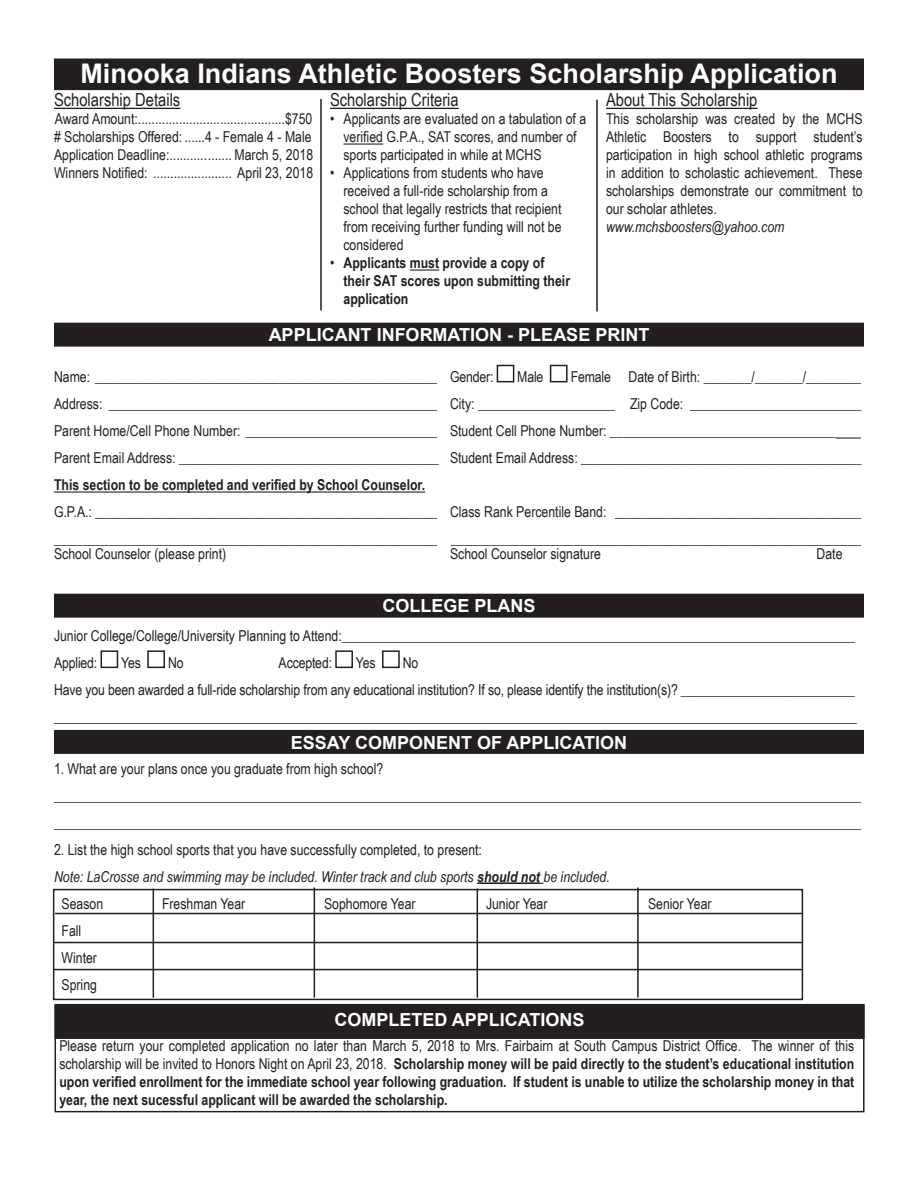
<style>
.page{position:relative;width:918px;height:1188px;background:#fff}
.page>*{position:absolute;margin:0;border:0;box-sizing:border-box;transform-origin:0 0}
.t1{font:700 27px "Arial";color:#fff}
.t2{font:700 18px "Arial";color:#fff}
.t3{font:18px "Arial Narrow";color:#231f20}
.t4{font:15px/18px "Arial Narrow";color:#231f20}
.t5{font:700 15px/18px "Arial Narrow";color:#231f20}
.t6{font:italic 15px "Arial Narrow";color:#231f20}
.s1{font-weight:400}
.s2{font-weight:700}
</style>
<div class="page">
<div style="left:55px;top:594px;width:808px;height:23px;background:#231f20"></div>
<div style="left:54px;top:594px;width:810px;height:24px;border:2px solid #231f20"></div>
<div style="left:55px;top:323px;width:808px;height:23px;background:#231f20"></div>
<div style="left:54px;top:323px;width:810px;height:24px;border:2px solid #231f20"></div>
<div style="left:55px;top:59px;width:808px;height:30px;background:#231f20"></div>
<div style="left:54px;top:58px;width:810px;height:32px;border:2px solid #231f20"></div>
<hr style="left:836px;top:437px;width:25px;height:2px;background:#231f20">
<hr style="left:54px;top:491px;width:371px;height:2px;background:#231f20">
<div style="left:497px;top:365px;width:17px;height:17px;border:2px solid #231f20"></div>
<div style="left:550px;top:365px;width:18px;height:17px;border:2px solid #231f20"></div>
<hr style="left:54px;top:108px;width:126px;height:1px;background:#231f20">
<hr style="left:606px;top:108px;width:152px;height:1px;background:#231f20">
<hr style="left:330px;top:108px;width:129px;height:1px;background:#231f20">
<hr style="left:344px;top:144px;width:39px;height:1px;background:#231f20">
<svg style="left:410px;top:270px;width:29px;height:1px"></svg>
<hr style="left:320px;top:99px;width:2px;height:211px;background:#231f20">
<hr style="left:596px;top:100px;width:2px;height:211px;background:#231f20">
<div style="left:55px;top:731px;width:808px;height:22px;background:#231f20"></div>
<div style="left:54px;top:730px;width:810px;height:24px;border:2px solid #231f20"></div>
<hr style="left:477px;top:882px;width:63px;height:2px;background:#231f20">
<div style="left:101px;top:650px;width:17px;height:18px;border:2px solid #231f20"></div>
<div style="left:147px;top:650px;width:18px;height:18px;border:2px solid #231f20"></div>
<div style="left:335px;top:650px;width:18px;height:18px;border:2px solid #231f20"></div>
<div style="left:382px;top:650px;width:18px;height:18px;border:2px solid #231f20"></div>
<div style="left:53px;top:889px;width:750px;height:111px;border:2px solid #231f20"></div>
<hr style="left:55px;top:913px;width:748px;height:1px;background:#231f20">
<hr style="left:54px;top:942px;width:749px;height:1px;background:#231f20">
<hr style="left:54px;top:969px;width:749px;height:1px;background:#231f20">
<hr style="left:153px;top:889px;width:1px;height:109px;background:#231f20">
<hr style="left:314px;top:888px;width:1px;height:110px;background:#231f20">
<hr style="left:477px;top:889px;width:1px;height:109px;background:#231f20">
<hr style="left:637px;top:888px;width:2px;height:110px;background:#231f20">
<div style="left:55px;top:1005px;width:809px;height:33px;background:#231f20"></div>
<div style="left:55px;top:1004px;width:810px;height:35px;border:2px solid #231f20"></div>
<div style="left:55px;top:1005px;width:810px;height:107px;border:2px solid #231f20"></div>
<p class="t1" style="left:80px;top:55px;width:759px">Minooka Indians Athletic Boosters Scholarship Application</p>
<p class="t3" style="left:54px;top:87px;width:128px">Scholarship Details</p>
<p class="t4" style="left:55px;top:110px;width:259px">Award Amount:...........................................$750</p>
<p class="t4" style="left:54px;top:128px;width:259px"># Scholarships Offered: ......4 - Female 4 - Male</p>
<p class="t4" style="left:54px;top:146px;width:261px">Application Deadline:.................. March 5, 2018</p>
<p class="t4" style="left:54px;top:164px;width:261px">Winners Notified: ....................... April 23, 2018</p>
<p class="t3" style="left:330px;top:87px;width:130px">Scholarship Criteria</p>
<p class="t4" style="left:344px;top:110px;width:244px;text-indent:-14px">• Applicants are evaluated on a tabulation of a verified G.P.A., SAT scores, and number of sports participated in while at MCHS</p>
<p class="t4" style="left:344px;top:164px;width:220px;text-indent:-14px">• Applications from students who have received a full-ride scholarship from a school that legally restricts that recipient from receiving further funding will not be considered</p>
<p class="t5" style="left:344px;top:253px;width:228px;text-indent:-14px"><span class="s1">•</span> Applicants must provide a copy of their SAT scores upon submitting their application</p>
<p class="t3" style="left:606px;top:87px;width:153px">About This Scholarship</p>
<p class="t4" style="left:606px;top:110px;width:258px;text-align:justify">This scholarship was created by the MCHS Athletic Boosters to support student’s participation in high school athletic programs in addition to scholastic achievement. These scholarships demonstrate our commitment to our scholar athletes.</p>
<p class="t6" style="left:606px;top:217px;width:180px">www.mchsboosters@yahoo.com</p>
<p class="t2" style="left:269px;top:323px;width:382px">APPLICANT INFORMATION - PLEASE PRINT</p>
<p class="t4" style="left:54px;top:368px;width:441px">Name: __________________________________________________ Gender:</p>
<p class="t4" style="left:517px;top:368px;width:28px">Male</p>
<p class="t4" style="left:571px;top:368px;width:292px">Female Date of Birth: _______/_______/________</p>
<p class="t4" style="left:54px;top:395px;width:809px">Address: ________________________________________________ City: ____________________ Zip Code: _________________________</p>
<p class="t4" style="left:54px;top:422px;width:783px">Parent Home/Cell Phone Number: ____________________________ Student Cell Phone Number: _________________________________</p>
<p class="t4" style="left:54px;top:449px;width:809px">Parent Email Address: ______________________________________ Student Email Address: _________________________________________</p>
<p class="t5" style="left:54px;top:475px;width:373px">This section to be completed and verified by School Counselor.</p>
<p class="t4" style="left:54px;top:503px;width:809px">G.P.A.: __________________________________________________ Class Rank Percentile Band: ____________________________________</p>
<p class="t4" style="left:54px;top:530px;width:809px">________________________________________________________ ____________________________________________________________</p>
<p class="t4" style="left:54px;top:545px;width:174px">School Counselor (please print)</p>
<p class="t4" style="left:450px;top:545px;width:153px">School Counselor signature</p>
<p class="t4" style="left:817px;top:545px;width:27px">Date</p>
<p class="t2" style="left:382px;top:594px;width:155px">COLLEGE PLANS</p>
<p class="t4" style="left:54px;top:622px;width:802px;line-height:27px">Junior College/College/University Planning to Attend:___________________________________________________________________________<br>Applied:</p>
<p class="t4" style="left:121px;top:653px;width:21px">Yes</p>
<p class="t4" style="left:168px;top:653px;width:17px">No</p>
<p class="t4" style="left:279px;top:653px;width:55px">Accepted:</p>
<p class="t4" style="left:356px;top:653px;width:21px">Yes</p>
<p class="t4" style="left:403px;top:653px;width:17px">No</p>
<p class="t4" style="left:54px;top:680px;width:803px">Have you been awarded a full-ride scholarship from any educational institution? If so, please identify the institution(s)? __________________________</p>
<p class="t4" style="left:54px;top:707px;width:804px">________________________________________________________________________________________________________________________</p>
<p class="t2" style="left:291px;top:730px;width:338px">ESSAY COMPONENT OF APPLICATION</p>
<p class="t4" style="left:54px;top:759px;width:331px">1. What are your plans once you graduate from high school?</p>
<p class="t4" style="left:54px;top:786px;width:809px">______________________________________________________________________________________________________________________</p>
<p class="t4" style="left:54px;top:813px;width:809px">______________________________________________________________________________________________________________________</p>
<p class="t4" style="left:54px;top:840px;width:430px">2. List the high school sports that you have successfully completed, to present:</p>
<p class="t6" style="left:54px;top:866px;width:557px">Note: LaCrosse and swimming may be included. Winter track and club sports <span class="s2">should not</span> be included.</p>
<p class="t4" style="left:62px;top:894px;width:43px">Season</p>
<p class="t4" style="left:162px;top:894px;width:85px">Freshman Year</p>
<p class="t4" style="left:324px;top:894px;width:93px">Sophomore Year</p>
<p class="t4" style="left:486px;top:894px;width:63px">Junior Year</p>
<p class="t4" style="left:648px;top:894px;width:65px">Senior Year</p>
<p class="t4" style="left:62px;top:921px;width:21px">Fall</p>
<p class="t4" style="left:62px;top:948px;width:37px">Winter</p>
<p class="t4" style="left:62px;top:975px;width:37px">Spring</p>
<p class="t2" style="left:335px;top:1008px;width:252px">COMPLETED APPLICATIONS</p>
<p class="t5" style="left:59px;top:1036px;width:796px;text-align:justify"><span class="s1">Please return your completed application no later than March 5, 2018 to Mrs. Fairbairn at South Campus District Office. The winner of this scholarship will be invited to Honors Night on April 23, 2018.</span> Scholarship money will be paid directly to the student’s educational institution upon verified enrollment for the immediate school year following graduation. If student is unable to utilize the scholarship money in that year, the next sucessful applicant will be awarded the scholarship.</p>
</div>
